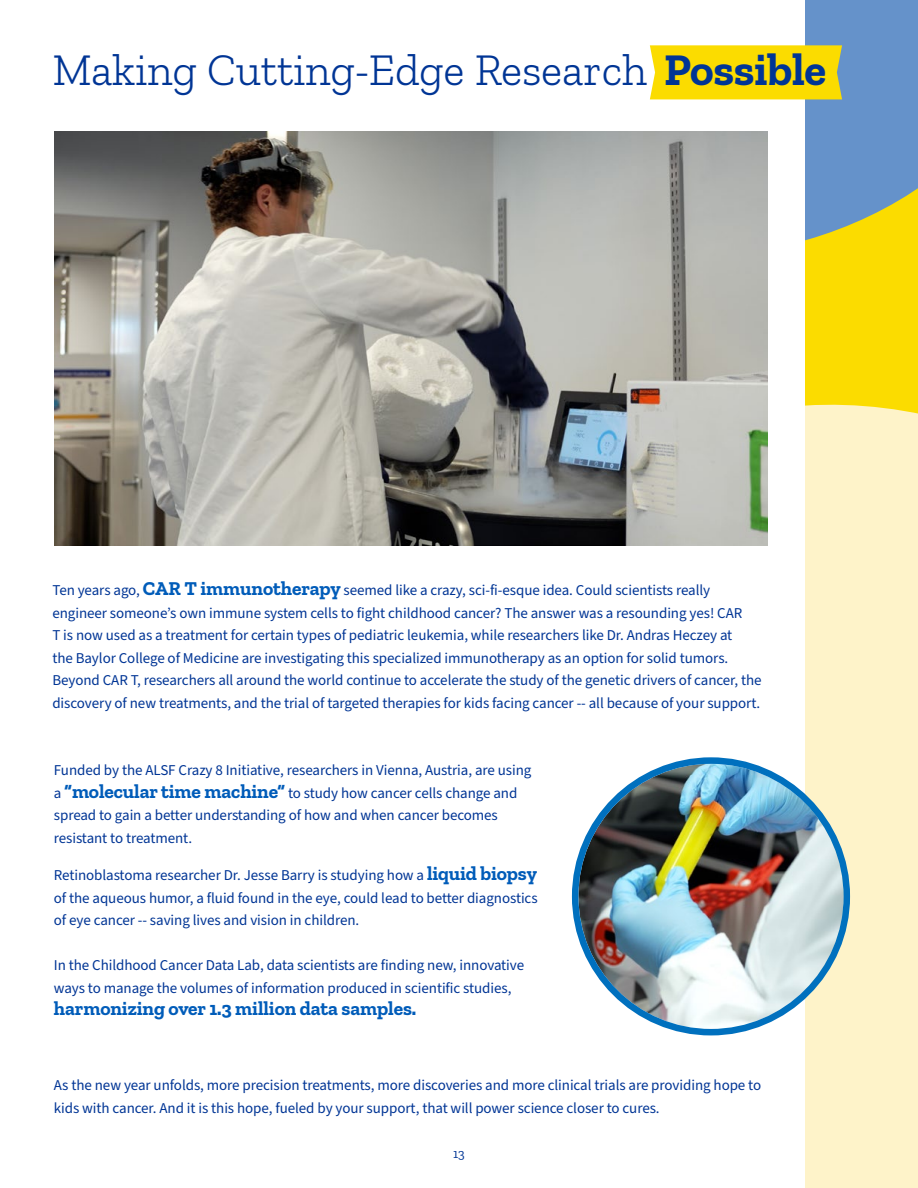
<style>
.page{position:relative;width:918px;height:1188px;background:#fff}
.page>*{position:absolute;margin:0;border:0;box-sizing:border-box;transform-origin:0 0}
.t1{font:300 45px "Zilla Slab";letter-spacing:-.005em;color:#003595}
.t2{font:700 19.5px "Zilla Slab";letter-spacing:-.005em;color:#005cb9}
.t3{font:15px/22.5px "Source Sans Pro";letter-spacing:-.005em;color:#003595}
.t4{font:13.5px "Zilla Slab";color:#003595}
.s1{font-weight:700}
.s2{font-family:"Zilla Slab";font-weight:700;font-size:19.5px;color:#005cb9}
</style>
<div class="page">
<div style="left:805px;top:0;width:113px;height:1188px;background:#fbdc00"></div>
<div style="left:805px;top:404px;width:113px;height:784px;background:#fef3c9"></div>
<img style="left:578px;top:764px;width:266px;height:265px;border-radius:133px">
<div style="left:572px;top:757px;width:278px;height:278px;border:7px solid #0070be;border-radius:50%"></div>
<svg style="left:650px;top:0;width:268px;height:241px"></svg>
<img style="left:55px;top:132px;width:713px;height:414px">
<h1 class="t1" style="left:52px;top:46px;width:775px">Making Cutting-Edge Research <span class="s1">Possible</span></h1>
<p class="t3" style="left:52px;top:580px;width:711px">Ten years ago, <span class="s2">CAR T immunotherapy</span> seemed like a crazy, sci-fi-esque idea. Could scientists really engineer someone’s own immune system cells to fight childhood cancer? The answer was a resounding yes! CAR<br>T is now used as a treatment for certain types of pediatric leukemia, while researchers like Dr. Andras Heczey at<br>the Baylor College of Medicine are investigating this specialized immunotherapy as an option for solid tumors.<br>Beyond CAR T, researchers all around the world continue to accelerate the study of the genetic drivers of cancer, the discovery of new treatments, and the trial of targeted therapies for kids facing cancer -- all because of your support.</p>
<p class="t3" style="left:54px;top:760px;width:479px">Funded by the ALSF Crazy 8 Initiative, researchers in Vienna, Austria, are using a <span class="s2">“molecular time machine”</span> to study how cancer cells change and spread to gain a better understanding of how and when cancer becomes resistant to treatment.</p>
<p class="t3" style="left:54px;top:865px;width:485px;text-align:justify">Retinoblastoma researcher Dr. Jesse Barry is studying how a <span class="s2">liquid biopsy </span>of the aqueous humor, a fluid found in the eye, could lead to better diagnostics of eye cancer -- saving lives and vision in children.</p>
<p class="t3" style="left:54px;top:955px;width:472px">In the Childhood Cancer Data Lab, data scientists are finding new, innovative ways to manage the volumes of information produced in scientific studies,</p>
<h2 class="t2" style="left:54px;top:998px;width:364px">harmonizing over 1.3 million data samples.</h2>
<p class="t3" style="left:54px;top:1075px;width:709px">As the new year unfolds, more precision treatments, more discoveries and more clinical trials are providing hope to kids with cancer. And it is this hope, fueled by your support, that will power science closer to cures.</p>
<p class="t4" style="left:453px;top:1146px;width:13px">13</p>
</div>
